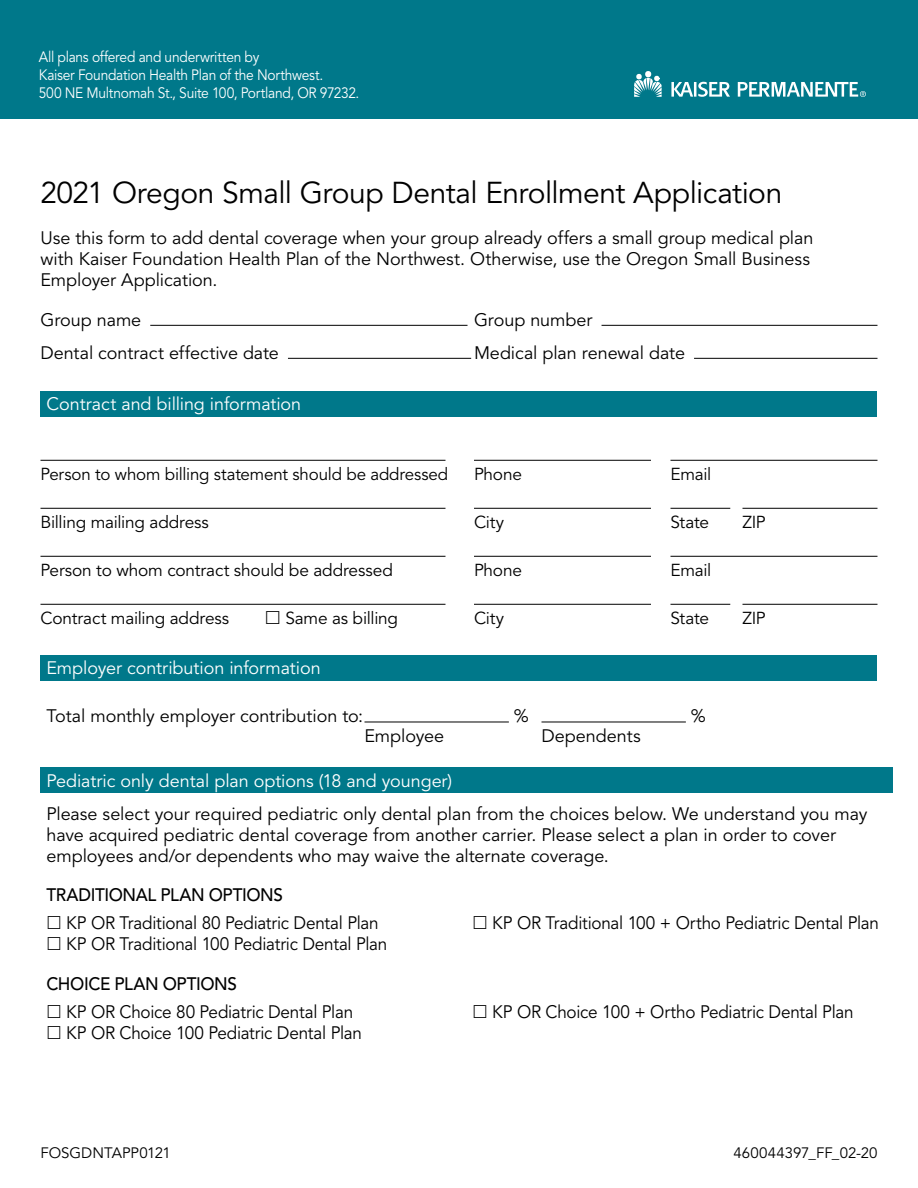
<style>
.page{position:relative;width:918px;height:1188px;background:#fff}
.page>*{position:absolute;margin:0;border:0;box-sizing:border-box;transform-origin:0 0}
.h1_title{font:30px "Avenir LT Std";letter-spacing:-.02em;color:#000}
.li_checkbox{font:18px/21px "Avenir LT Std";letter-spacing:-.005em;color:#000}
.li_checkbox-2{font:18px "Avenir LT Std";letter-spacing:-.005em;color:#000;scale:.95 1}
.h2_bar{font:18px "Avenir LT Std";letter-spacing:-.005em;color:#fff}
.p_wol{font:18px "Avenir LT Std";letter-spacing:-.005em;color:#000}
.li_checkbox-3{font:500 18px "Avenir LT Std";letter-spacing:-.025em;color:#000;scale:.95 1}
.p_wol-2{font:17.25px "Avenir LT Std";letter-spacing:-.01em;color:#000}
.CEA_reg_FR{font:15px/18px "Avenir LT Std";letter-spacing:-.02em;color:#fff;scale:.92 1}
.t1{font:15px "Avenir LT Std";color:#000}
</style>
<div class="page">
<div style="left:0;top:0;width:918px;height:118px;background:#00788a"></div>
<svg style="left:634px;top:71px;width:28px;height:26px"></svg>
<svg style="left:671px;top:82px;width:59px;height:15px"></svg>
<svg style="left:738px;top:82px;width:128px;height:15px"></svg>
<hr style="left:150px;top:325px;width:318px;height:1px;background:#000">
<hr style="left:602px;top:325px;width:275px;height:1px;background:#000">
<hr style="left:288px;top:358px;width:183px;height:1px;background:#000">
<hr style="left:694px;top:358px;width:184px;height:1px;background:#000">
<div style="left:40px;top:391px;width:838px;height:25px;background:#00788a"></div>
<hr style="left:40px;top:460px;width:406px;height:1px;background:#000">
<hr style="left:474px;top:460px;width:177px;height:1px;background:#000">
<hr style="left:670px;top:460px;width:208px;height:1px;background:#000">
<hr style="left:40px;top:508px;width:406px;height:1px;background:#000">
<hr style="left:474px;top:508px;width:177px;height:1px;background:#000">
<hr style="left:670px;top:508px;width:60px;height:1px;background:#000">
<hr style="left:742px;top:508px;width:135px;height:1px;background:#000">
<hr style="left:40px;top:556px;width:406px;height:1px;background:#000">
<hr style="left:474px;top:556px;width:177px;height:1px;background:#000">
<hr style="left:670px;top:556px;width:208px;height:1px;background:#000">
<hr style="left:40px;top:604px;width:406px;height:1px;background:#000">
<hr style="left:474px;top:604px;width:177px;height:1px;background:#000">
<hr style="left:670px;top:604px;width:60px;height:1px;background:#000">
<hr style="left:742px;top:604px;width:135px;height:1px;background:#000">
<div style="left:40px;top:655px;width:838px;height:25px;background:#00788a"></div>
<hr style="left:364px;top:722px;width:145px;height:1px;background:#000">
<hr style="left:542px;top:722px;width:144px;height:1px;background:#000">
<div style="left:40px;top:767px;width:853px;height:26px;background:#00788a"></div>
<p class="CEA_reg_FR" style="left:39px;top:49px;width:241px">All plans offered and underwritten by</p>
<p class="CEA_reg_FR" style="left:39px;top:67px;width:350px">Kaiser Foundation Health Plan of the Northwest.<br>500 NE Multnomah St., Suite 100, Portland, OR 97232.</p>
<p class="h1_title" style="left:40px;top:175px;width:743px">2021 Oregon Small Group Dental Enrollment Application</p>
<p class="li_checkbox" style="left:40px;top:228px;width:774px">Use this form to add dental coverage when your group already offers a small group medical plan with Kaiser Foundation Health Plan of the Northwest. Otherwise, use the Oregon Small Business<br>Employer Application.</p>
<p class="p_wol" style="left:40px;top:309px;width:102px">Group name</p>
<p class="p_wol" style="left:474px;top:309px;width:120px">Group number</p>
<p class="p_wol" style="left:40px;top:342px;width:240px">Dental contract effective date</p>
<p class="p_wol" style="left:474px;top:342px;width:213px">Medical plan renewal date</p>
<p class="h2_bar" style="left:46px;top:394px;width:256px">Contract and billing information</p>
<p class="p_wol-2" style="left:40px;top:464px;width:409px">Person to whom billing statement should be addressed</p>
<p class="p_wol-2" style="left:474px;top:464px;width:50px">Phone</p>
<p class="p_wol-2" style="left:670px;top:464px;width:42px">Email</p>
<p class="p_wol-2" style="left:40px;top:512px;width:170px">Billing mailing address</p>
<p class="p_wol-2" style="left:474px;top:512px;width:32px">City</p>
<p class="p_wol-2" style="left:670px;top:512px;width:40px">State</p>
<p class="p_wol-2" style="left:742px;top:512px;width:25px">ZIP</p>
<p class="p_wol-2" style="left:40px;top:560px;width:354px">Person to whom contract should be addressed</p>
<p class="p_wol-2" style="left:474px;top:560px;width:50px">Phone</p>
<p class="p_wol-2" style="left:670px;top:560px;width:42px">Email</p>
<p class="p_wol-2" style="left:40px;top:608px;width:190px">Contract mailing address</p>
<p class="p_wol-2" style="left:285px;top:608px;width:114px">Same as billing</p>
<p class="p_wol-2" style="left:474px;top:608px;width:32px">City</p>
<p class="p_wol-2" style="left:670px;top:608px;width:40px">State</p>
<p class="p_wol-2" style="left:742px;top:608px;width:25px">ZIP</p>
<p class="h2_bar" style="left:46px;top:658px;width:276px">Employer contribution information</p>
<p class="li_checkbox" style="left:47px;top:706px;width:318px">Total monthly employer contribution to:</p>
<p class="li_checkbox" style="left:514px;top:706px;width:16px">%</p>
<p class="li_checkbox" style="left:691px;top:706px;width:16px">%</p>
<p class="li_checkbox" style="left:364px;top:726px;width:81px">Employee</p>
<p class="li_checkbox" style="left:542px;top:726px;width:101px">Dependents</p>
<p class="h2_bar" style="left:46px;top:770px;width:407px">Pediatric only dental plan options (18 and younger)</p>
<p class="li_checkbox" style="left:46px;top:803px;width:822px">Please select your required pediatric only dental plan from the choices below. We understand you may have acquired pediatric dental coverage from another carrier. Please select a plan in order to cover employees and/or dependents who may waive the alternate coverage.</p>
<p class="li_checkbox-3" style="left:46px;top:885px;width:250px">TRADITIONAL PLAN OPTIONS</p>
<p class="li_checkbox-2" style="left:66px;top:913px;width:330px">KP OR Traditional 80 Pediatric Dental Plan</p>
<p class="li_checkbox-2" style="left:492px;top:913px;width:409px">KP OR Traditional 100 + Ortho Pediatric Dental Plan</p>
<p class="li_checkbox-2" style="left:66px;top:934px;width:340px">KP OR Traditional 100 Pediatric Dental Plan</p>
<p class="li_checkbox-3" style="left:46px;top:973px;width:202px">CHOICE PLAN OPTIONS</p>
<p class="li_checkbox-2" style="left:66px;top:1001px;width:304px">KP OR Choice 80 Pediatric Dental Plan</p>
<p class="li_checkbox-2" style="left:492px;top:1001px;width:382px">KP OR Choice 100 + Ortho Pediatric Dental Plan</p>
<p class="li_checkbox-2" style="left:66px;top:1022px;width:313px">KP OR Choice 100 Pediatric Dental Plan</p>
<p class="t1" style="left:40px;top:1144px;width:132px">FOSGDNTAPP0121</p>
<p class="t1" style="left:733px;top:1144px;width:146px">460044397_FF_02-20</p>
</div>
